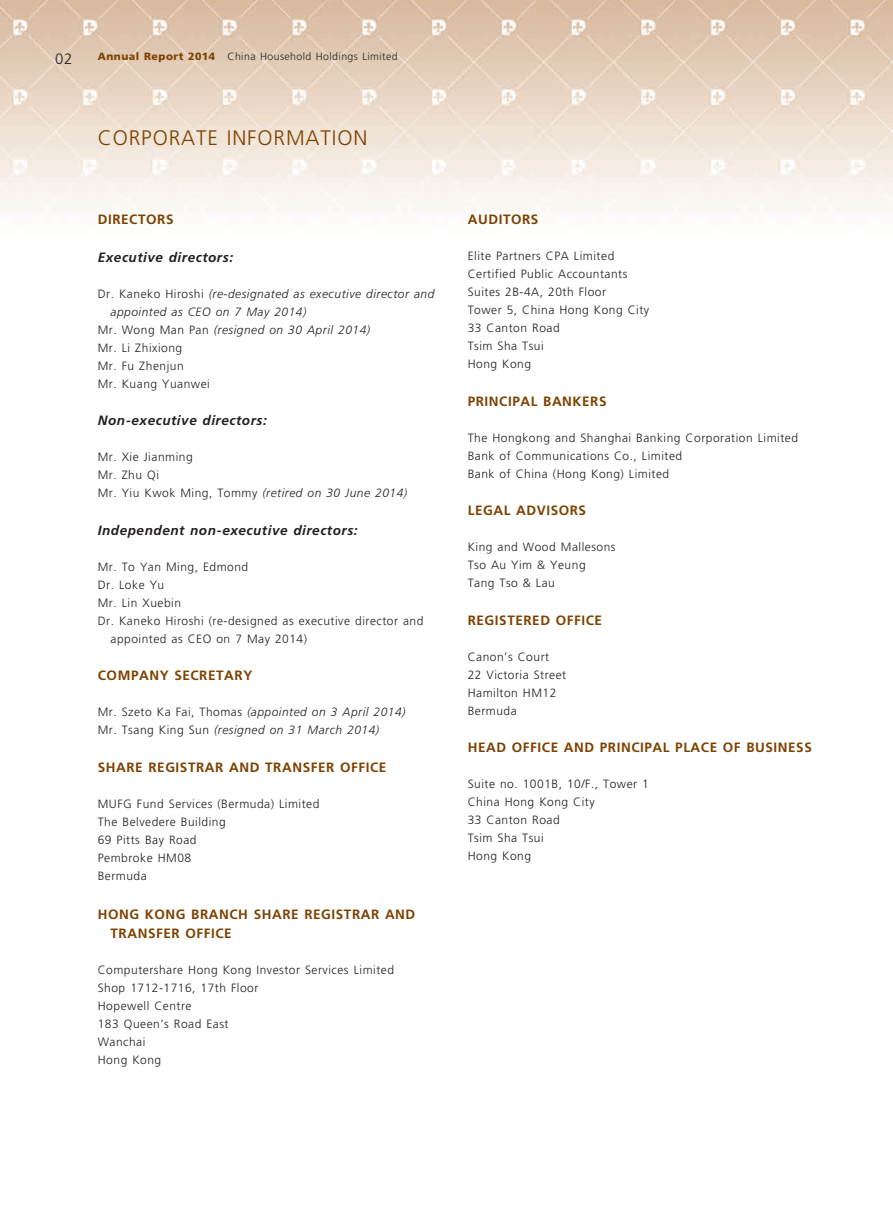
<style>
.page{position:relative;width:893px;height:1212px;background:#fff}
.page>*{position:absolute;margin:0;border:0;box-sizing:border-box;transform-origin:0 0}
.t1{font:300 21px "Frutiger";letter-spacing:.04em;color:#7e4200}
.t2{font:300 15px "Frutiger";color:#231f20}
.t3{font:700 13.5px/19.5px "Frutiger";letter-spacing:.04em;color:#7e4200}
.t4{font:italic 700 13.5px "Frutiger";letter-spacing:.04em;color:#231f20}
.t5{font:300 12px/18px "Frutiger";letter-spacing:.04em;color:#231f20}
.t6{font:italic 300 12px/18px "Frutiger";letter-spacing:.04em;color:#231f20}
.t7{font:300 10.5px "Frutiger";letter-spacing:.04em;color:#231f20}
.s1{font-weight:900;color:#7e4200}
.s2{font-style:normal}
.s3{font-style:italic}
</style>
<div class="page">
<img style="left:0;top:0;width:893px;height:212px">
<p class="t2" style="left:55px;top:50px;width:19px">02</p>
<p class="t7" style="left:98px;top:50px;width:301px"><span class="s1">Annual Report 2014</span> China Household Holdings Limited</p>
<h1 class="t1" style="left:98px;top:126px;width:255px">CORPORATE INFORMATION</h1>
<p class="t3" style="left:98px;top:210px;width:77px">DIRECTORS</p>
<p class="t4" style="left:98px;top:249px;width:137px">Executive directors:</p>
<p class="t6" style="left:98px;top:285px;width:338px"><span class="s2">Dr. Kaneko Hiroshi</span> (re-designated as executive director and</p>
<p class="t6" style="left:111px;top:303px;width:197px">appointed as CEO on 7 May 2014)</p>
<p class="t6" style="left:98px;top:321px;width:274px"><span class="s2">Mr. Wong Man Pan</span> (resigned on 30 April 2014)</p>
<p class="t5" style="left:98px;top:339px;width:86px">Mr. Li Zhixiong</p>
<p class="t5" style="left:98px;top:357px;width:87px">Mr. Fu Zhenjun</p>
<p class="t5" style="left:98px;top:375px;width:114px">Mr. Kuang Yuanwei</p>
<p class="t4" style="left:98px;top:412px;width:171px">Non-executive directors:</p>
<p class="t5" style="left:98px;top:448px;width:311px">Mr. Xie Jianming<br>Mr. Zhu Qi<br>Mr. Yiu Kwok Ming, Tommy <span class="s3">(retired on 30 June 2014)</span></p>
<p class="t4" style="left:98px;top:522px;width:261px">Independent non-executive directors:</p>
<p class="t5" style="left:98px;top:558px;width:152px">Mr. To Yan Ming, Edmond</p>
<p class="t5" style="left:98px;top:576px;width:68px">Dr. Loke Yu</p>
<p class="t5" style="left:98px;top:594px;width:85px">Mr. Lin Xuebin</p>
<p class="t5" style="left:98px;top:612px;width:327px">Dr. Kaneko Hiroshi (re-designed as executive director and</p>
<p class="t5" style="left:111px;top:630px;width:198px">appointed as CEO on 7 May 2014)</p>
<p class="t3" style="left:98px;top:666px;width:94px">CO MPANY SECRET</p>
<p class="t3" style="left:224px;top:666px;width:30px">ARY</p>
<p class="t6" style="left:98px;top:703px;width:309px"><span class="s2">Mr. Szeto Ka Fai, Thomas</span> (appointed on 3 April 2014)<br><span class="s2">Mr. Tsang King Sun</span> (resigned on 31 March 2014)</p>
<p class="t3" style="left:98px;top:757px;width:290px">SHARE REGISTRAR AN D TRANSFER OFFICE</p>
<p class="t5" style="left:98px;top:795px;width:223px">MUFG Fund Services (Bermuda) Limited<br>The Belvedere Building<br>69 Pitts Bay Road<br>Pembroke HM08<br>Bermuda</p>
<p class="t3" style="left:111px;top:904px;width:306px;text-indent:-13px">HONG KONG BRANCH SHARE REGISTRAR AN D<br>TRANSFER OFFICE</p>
<p class="t5" style="left:98px;top:961px;width:298px">Computershare Hong Kong Investor Services Limited<br>Shop 1712-1716, 17th Floor<br>Hopewell Centre<br>183 Queen’s Road East<br>Wanchai<br>Hong Kong</p>
<p class="t3" style="left:468px;top:210px;width:72px">AUDITORS</p>
<p class="t5" style="left:468px;top:247px;width:183px">Elite Partners CPA Limited<br>Certified Public Accountants<br>Suites 2B-4A, 20th Floor<br>Tower 5, China Hong Kong City<br>33 Canton Road<br>Tsim Sha Tsui<br>Hong Kong</p>
<p class="t3" style="left:468px;top:391px;width:140px">PRINCIPAL BAN KERS</p>
<p class="t5" style="left:468px;top:429px;width:332px">The Hongkong and Shanghai Banking Corporation Limited<br>Bank of Communications Co., Limited<br>Bank of China (Hong Kong) Limited</p>
<p class="t3" style="left:468px;top:501px;width:120px">LEGAL ADVISORS</p>
<p class="t5" style="left:468px;top:538px;width:149px">King and Wood Mallesons<br>Tso Au Yim &amp; Yeung<br>Tang Tso &amp; Lau</p>
<p class="t3" style="left:468px;top:610px;width:136px">REGISTERED OFFICE</p>
<p class="t5" style="left:468px;top:648px;width:100px">Canon’s Court<br>22 Victoria Street<br>Hamilton HM12<br>Bermuda</p>
<p class="t3" style="left:468px;top:738px;width:346px">HEAD OFFICE AN D PRINCIPAL PLACE OF BUSINESS</p>
<p class="t5" style="left:468px;top:775px;width:183px">Suite no. 1001B, 10/F., Tower 1<br>China Hong Kong City<br>33 Canton Road<br>Tsim Sha Tsui<br>Hong Kong</p>
</div>
